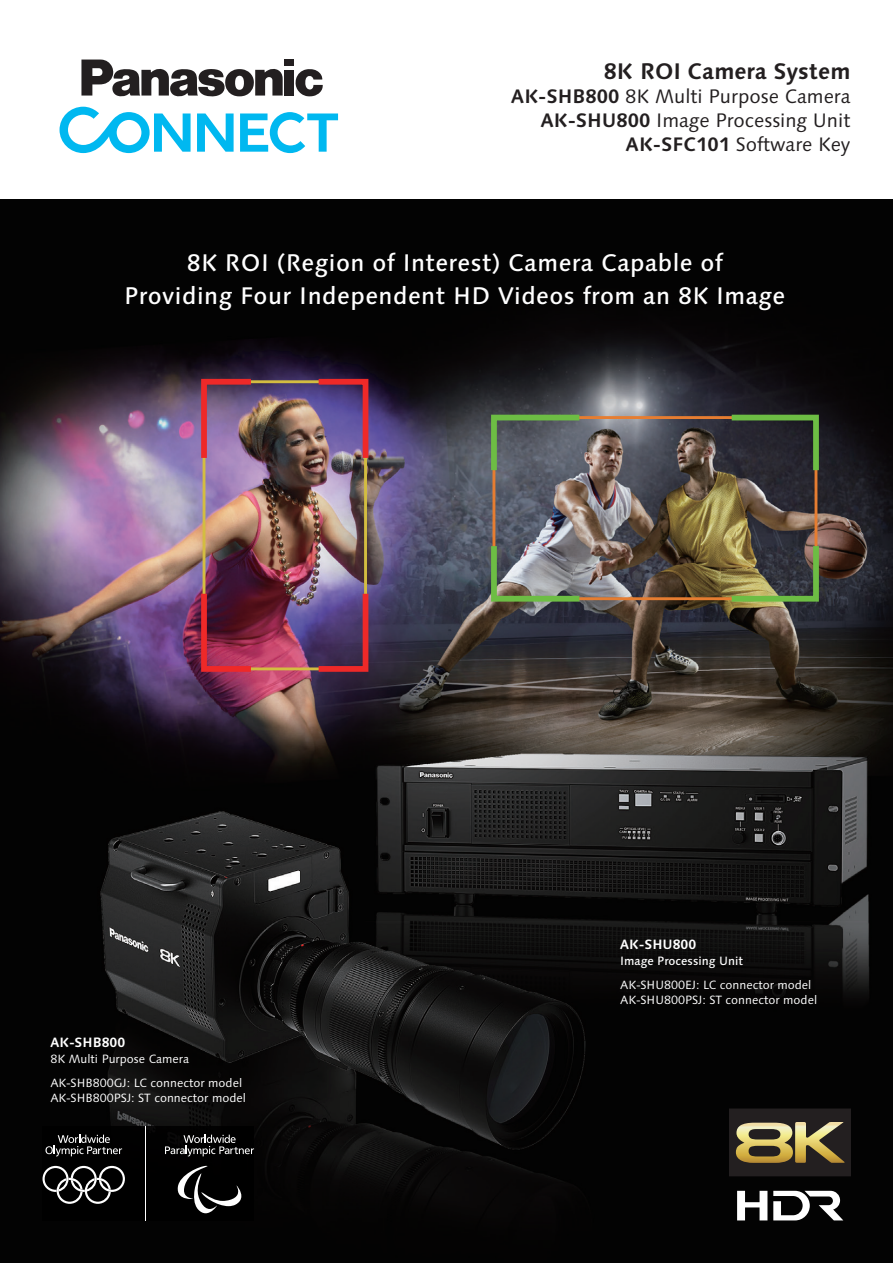
<style>
.page{position:relative;width:893px;height:1263px;background:#fff}
.page>*{position:absolute;margin:0;border:0;box-sizing:border-box;transform-origin:0 0}
.t1{font:500 24px/33px "Syntax Next LT Pro";letter-spacing:.02em;color:#fff;text-align:center}
.t2{font:700 22.5px "Syntax Next LT Pro";color:#231f20}
.t3{font:19.5px/24px "Syntax Next LT Pro";color:#231f20;text-align:right}
.t4{font:700 13.5px "Syntax Next LT Pro";color:#fff}
.t5{font:12px/15px "Syntax Next LT Pro";color:#fff}
.t6{font:500 12px "Syntax Next LT Pro";color:#fff}
.s1{font-weight:700}
</style>
<div class="page">
<img style="left:0;top:200px;width:893px;height:1063px">
<div style="left:203px;top:380px;width:164px;height:290px;border:3px solid #d3bd41"></div>
<svg style="left:313px;top:588px;width:58px;height:87px"></svg>
<img style="left:313px;top:376px;width:58px;height:88px">
<svg style="left:198px;top:588px;width:59px;height:87px"></svg>
<svg style="left:198px;top:376px;width:59px;height:88px"></svg>
<div style="left:492px;top:416px;width:325px;height:184px;border:3px solid #e67d31"></div>
<svg style="left:726px;top:412px;width:96px;height:64px"></svg>
<svg style="left:488px;top:412px;width:97px;height:64px"></svg>
<svg style="left:726px;top:540px;width:96px;height:64px"></svg>
<svg style="left:488px;top:540px;width:97px;height:64px"></svg>
<svg style="left:737px;top:1191px;width:30px;height:29px"></svg>
<svg style="left:773px;top:1191px;width:70px;height:29px"></svg>
<svg style="left:730px;top:1108px;width:120px;height:68px"></svg>
<div style="left:285px;top:60px;width:9px;height:6px;background:#231f20"></div>
<svg style="left:295px;top:69px;width:28px;height:27px"></svg>
<div style="left:285px;top:70px;width:9px;height:26px;background:#231f20"></div>
<svg style="left:81px;top:60px;width:202px;height:37px"></svg>
<svg style="left:197px;top:113px;width:37px;height:39px"></svg>
<svg style="left:240px;top:112px;width:98px;height:41px"></svg>
<svg style="left:60px;top:107px;width:131px;height:46px"></svg>
<div style="left:43px;top:1126px;width:211px;height:94px;background:#000"></div>
<svg style="left:43px;top:1166px;width:82px;height:38px"></svg>
<svg style="left:45px;top:1135px;width:77px;height:21px"></svg>
<svg style="left:177px;top:1166px;width:64px;height:47px"></svg>
<svg style="left:165px;top:1135px;width:89px;height:21px"></svg>
<hr style="left:146px;top:1126px;width:1px;height:94px;background:#fff">
<h2 class="t2" style="left:604px;top:57px;width:248px">8K ROI Camera System</h2>
<h3 class="t3" style="left:511px;top:84px;width:341px"><span class="s1">AK-SHB800</span> 8K Multi Purpose Camera<br><span class="s1">AK-SHU800</span> Image Processing Unit<br><span class="s1">AK-SFC101</span> Software Key</h3>
<h1 class="t1" style="left:124px;top:246px;width:663px">8K ROI (Region of Interest) Camera Capable of<br>Providing Four Independent HD Videos from an 8K Image</h1>
<p class="t4" style="left:620px;top:936px;width:77px">AK-SHU800</p>
<p class="t6" style="left:620px;top:953px;width:124px">Image Processing Unit</p>
<p class="t4" style="left:50px;top:1034px;width:76px">AK-SHB800</p>
<p class="t5" style="left:50px;top:1052px;width:140px">8K Multi Purpose Camera</p>
<p class="t5" style="left:50px;top:1075px;width:197px">AK-SHB800GJ: LC connector model<br>AK-SHB800PSJ: ST connector model</p>
<p class="t5" style="left:620px;top:977px;width:198px">AK-SHU800EJ: LC connector model<br>AK-SHU800PSJ: ST connector model</p>
</div>
